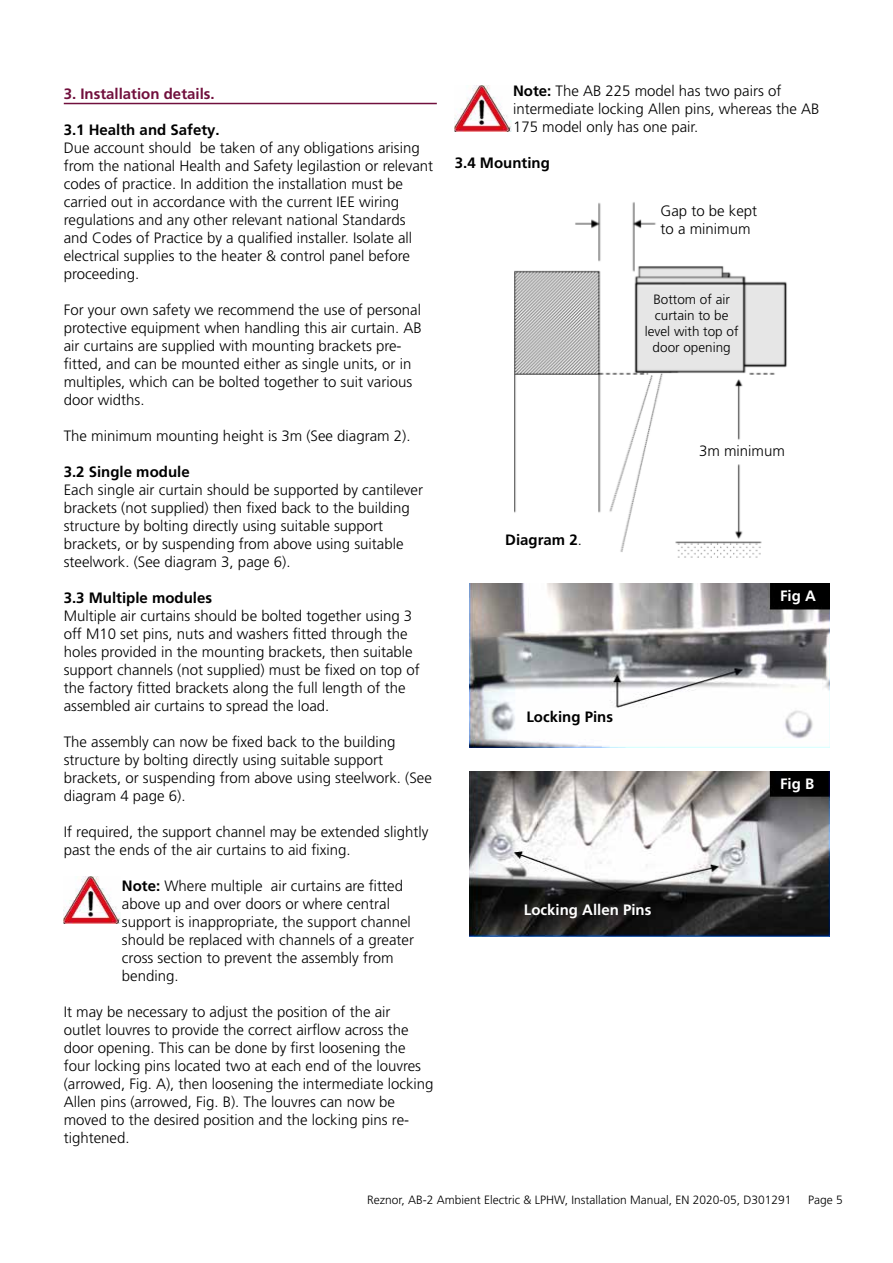
<style>
.page{position:relative;width:893px;height:1263px;background:#fff}
.page>*{position:absolute;margin:0;border:0;box-sizing:border-box;transform-origin:0 0}
.t1{font:300 15px/18px "Frutiger LT Pro";color:#000}
.t2{font:700 15px "Frutiger LT Pro";color:#000}
.t3{font:700 15px "Frutiger LT Pro";color:#fff}
.t4{font:700 15px "Frutiger LT Pro";color:#71103d}
.t5{font:300 13.5px/16.2px "Frutiger LT Pro";color:#000;text-align:center}
.t6{font:300 12px "Frutiger LT Pro";color:#000}
.s1{font-weight:700}
.s2{font-weight:300}
</style>
<div class="page">
<img style="left:455px;top:85px;width:56px;height:47px">
<hr style="left:64px;top:103px;width:373px;height:1px;background:#71103d">
<img style="left:64px;top:877px;width:56px;height:47px">
<img style="left:514px;top:202px;width:273px;height:356px">
<img style="left:470px;top:584px;width:359px;height:163px">
<img style="left:469px;top:771px;width:361px;height:166px">
<p class="t4" style="left:64px;top:85px;width:152px">3. Installation details.</p>
<p class="t2" style="left:64px;top:121px;width:157px">3.1 Health and Safety.</p>
<p class="t1" style="left:64px;top:138px;width:371px">Due account should be taken of any obligations arising from the national Health and Safety legilastion or relevant codes of practice. In addition the installation must be carried out in accordance with the current IEE wiring regulations and any other relevant national Standards and Codes of Practice by a qualified installer. Isolate all electrical supplies to the heater &amp; control panel before proceeding.</p>
<p class="t1" style="left:64px;top:300px;width:360px">For your own safety we recommend the use of personal protective equipment when handling this air curtain. AB air curtains are supplied with mounting brackets pre&shy;fitted, and can be mounted either as single units, or in multiples, which can be bolted together to suit various door widths.</p>
<p class="t1" style="left:64px;top:426px;width:348px">The minimum mounting height is 3m (See diagram 2).</p>
<p class="t2" style="left:64px;top:463px;width:127px">3.2 Single module</p>
<p class="t1" style="left:64px;top:480px;width:361px">Each single air curtain should be supported by cantilever brackets (not supplied) then fixed back to the building structure by bolting directly using suitable support brackets, or by suspending from above using suitable steelwork. (See diagram 3, page 6).</p>
<p class="t2" style="left:64px;top:589px;width:150px">3.3 Multiple modules</p>
<p class="t1" style="left:64px;top:606px;width:357px">Multiple air curtains should be bolted together using 3 off M10 set pins, nuts and washers fitted through the holes provided in the mounting brackets, then suitable support channels (not supplied) must be fixed on top of the factory fitted brackets along the full length of the assembled air curtains to spread the load.</p>
<p class="t1" style="left:64px;top:732px;width:370px">The assembly can now be fixed back to the building structure by bolting directly using suitable support brackets, or suspending from above using steelwork. (See diagram 4 page 6).</p>
<p class="t1" style="left:64px;top:822px;width:366px">If required, the support channel may be extended slightly past the ends of the air curtains to aid fixing.</p>
<p class="t1" style="left:122px;top:876px;width:294px"><span class="s1">Note:</span> Where multiple air curtains are fitted above up and over doors or where central support is inappropriate, the support channel should be replaced with channels of a greater cross section to prevent the assembly from bending.</p>
<p class="t1" style="left:64px;top:1002px;width:371px">It may be necessary to adjust the position of the air<br>outlet louvres to provide the correct airflow across the door opening. This can be done by first loosening the four locking pins located two at each end of the louvres (arrowed, Fig. A), then loosening the intermediate locking Allen pins (arrowed, Fig. B). The louvres can now be moved to the desired position and the locking pins re&shy;tightened.</p>
<p class="t1" style="left:513px;top:82px;width:308px"><span class="s1">Note:</span> The AB 225 model has two pairs of intermediate locking Allen pins, whereas the AB<br>175 model only has one pair.</p>
<p class="t2" style="left:455px;top:154px;width:97px">3.4 Mounting</p>
<p class="t1" style="left:660px;top:202px;width:98px">Gap to be kept to a minimum</p>
<p class="t5" style="left:645px;top:291px;width:95px">Bottom of air curtain to be level with top of door opening</p>
<p class="t2" style="left:505px;top:531px;width:78px">Diagram 2<span class="s2">.</span></p>
<p class="t2" style="left:526px;top:708px;width:88px">Locking Pins</p>
<p class="t3" style="left:524px;top:900px;width:129px">Locking Allen Pins</p>
<p class="t1" style="left:699px;top:442px;width:87px">3m minimum</p>
<p class="t3" style="left:780px;top:587px;width:37px">Fig A</p>
<p class="t3" style="left:780px;top:775px;width:36px">Fig B</p>
<p class="t6" style="left:367px;top:1193px;width:426px">Reznor, AB-2 Ambient Electric &amp; LPHW, Installation Manual, EN 2020-05, D301291</p>
<p class="t6" style="left:808px;top:1193px;width:36px">Page 5</p>
</div>
